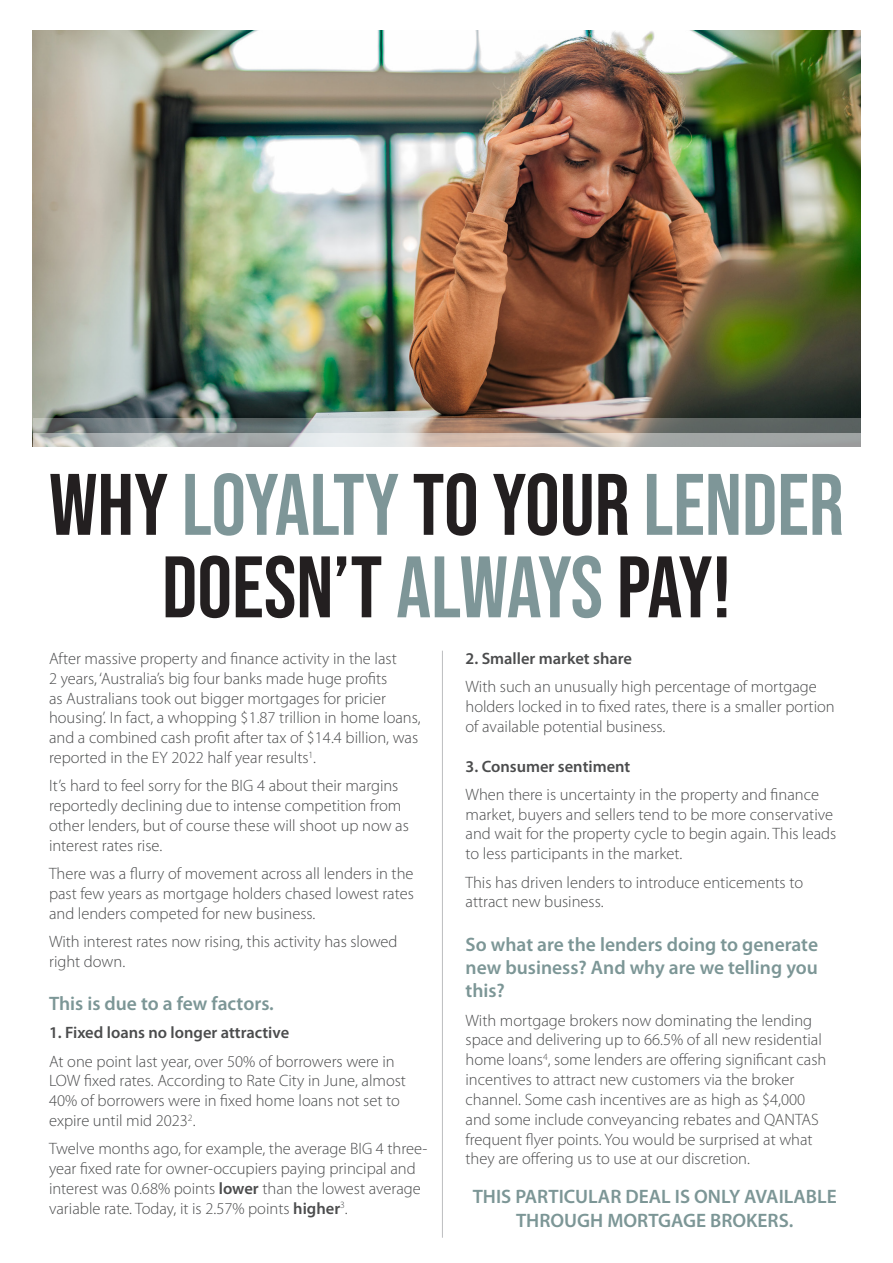
<style>
.page{position:relative;width:893px;height:1263px;background:#fff}
.page>*{position:absolute;margin:0;border:0;box-sizing:border-box;transform-origin:0 0}
.Article___Body_copy{font:87px/82.5px "Bebas Neue";color:#231f20;text-align:center}
.body_copy{font:600 19.5px/23.4px "Myriad Pro";color:#7c9696;text-align:justify}
.body_copy-2{font:300 16.5px/19.8px "Myriad Pro";color:#4b4c4d}
.body_copy-3{font:600 16.5px "Myriad Pro";color:#4b4c4d}
.s1{color:#7e9698}
.s2{font-weight:600}
</style>
<div class="page">
<hr style="left:442px;top:651px;width:1px;height:587px;background:#bcbdc0">
<img style="left:33px;top:31px;width:827px;height:388px">
<svg style="left:33px;top:433px;width:827px;height:14px;background:#bcbab7"></svg>
<svg style="left:33px;top:419px;width:827px;height:14px;background:#888782"></svg>
<p class="Article___Body_copy" style="left:49px;top:463px;width:796px">WHY <span class="s1">LOYALTY</span> TO YOUR <span class="s1">LENDER<br></span>DOESN’T <span class="s1">ALWAYS</span> PAY!</p>
<p class="body_copy-2" style="left:49px;top:649px;width:373px">After massive property and finance activity in the last<br>2 years, ‘Australia’s big four banks made huge profits<br>as Australians took out bigger mortgages for pricier housing’. In fact, a whopping $1.87 trillion in home loans, and a combined cash profit after tax of $14.4 billion, was reported in the EY 2022 half year results<sup>1</sup>.</p>
<p class="body_copy-2" style="left:49px;top:776px;width:361px">It’s hard to feel sorry for the BIG 4 about their margins reportedly declining due to intense competition from other lenders, but of course these will shoot up now as interest rates rise.</p>
<p class="body_copy-2" style="left:49px;top:864px;width:366px;text-align:justify">There was a flurry of movement across all lenders in the past few years as mortgage holders chased lowest rates and lenders competed for new business.</p>
<p class="body_copy-2" style="left:49px;top:932px;width:350px">With interest rates now rising, this activity has slowed right down.</p>
<p class="body_copy" style="left:49px;top:992px;width:226px">This is due to a few factors.</p>
<p class="body_copy-3" style="left:49px;top:1023px;width:242px">1. Fixed loans no longer attractive</p>
<p class="body_copy-2" style="left:49px;top:1051px;width:359px">At one point last year, over 50% of borrowers were in LOW fixed rates. According to Rate City in June, almost 40% of borrowers were in fixed home loans not set to expire until mid 2023<sup>2</sup>.</p>
<p class="body_copy-2" style="left:49px;top:1139px;width:380px">Twelve months ago, for example, the average BIG 4 three&shy;year fixed rate for owner-occupiers paying principal and interest was 0.68% points <span class="s2">lower</span> than the lowest average variable rate. Today, it is 2.57% points <span class="s2">higher</span><sup>3</sup>.</p>
<p class="body_copy-3" style="left:465px;top:649px;width:168px">2. Smaller market share</p>
<p class="body_copy-2" style="left:465px;top:677px;width:371px">With such an unusually high percentage of mortgage holders locked in to fixed rates, there is a smaller portion of available potential business.</p>
<p class="body_copy-3" style="left:465px;top:757px;width:166px">3. Consumer sentiment</p>
<p class="body_copy-2" style="left:465px;top:785px;width:372px">When there is uncertainty in the property and finance market, buyers and sellers tend to be more conservative and wait for the property cycle to begin again. This leads to less participants in the market.</p>
<p class="body_copy-2" style="left:465px;top:872px;width:339px">This has driven lenders to introduce enticements to attract new business.</p>
<p class="body_copy" style="left:465px;top:933px;width:354px">So what are the lenders doing to generate new business? And why are we telling you this?</p>
<p class="body_copy-2" style="left:465px;top:1010px;width:362px">With mortgage brokers now dominating the lending space and delivering up to 66.5% of all new residential home loans<sup>4</sup>, some lenders are offering significant cash incentives to attract new customers via the broker channel. Some cash incentives are as high as $4,000 and some include conveyancing rebates and QANTAS frequent flyer points. You would be surprised at what they are offering us to use at our discretion.</p>
<p class="body_copy" style="left:473px;top:1185px;width:366px;text-align:center">THIS PARTICULAR DEAL IS ONLY AVAILABLE<br>THROUGH MORTGAGE BROKERS.</p>
</div>
